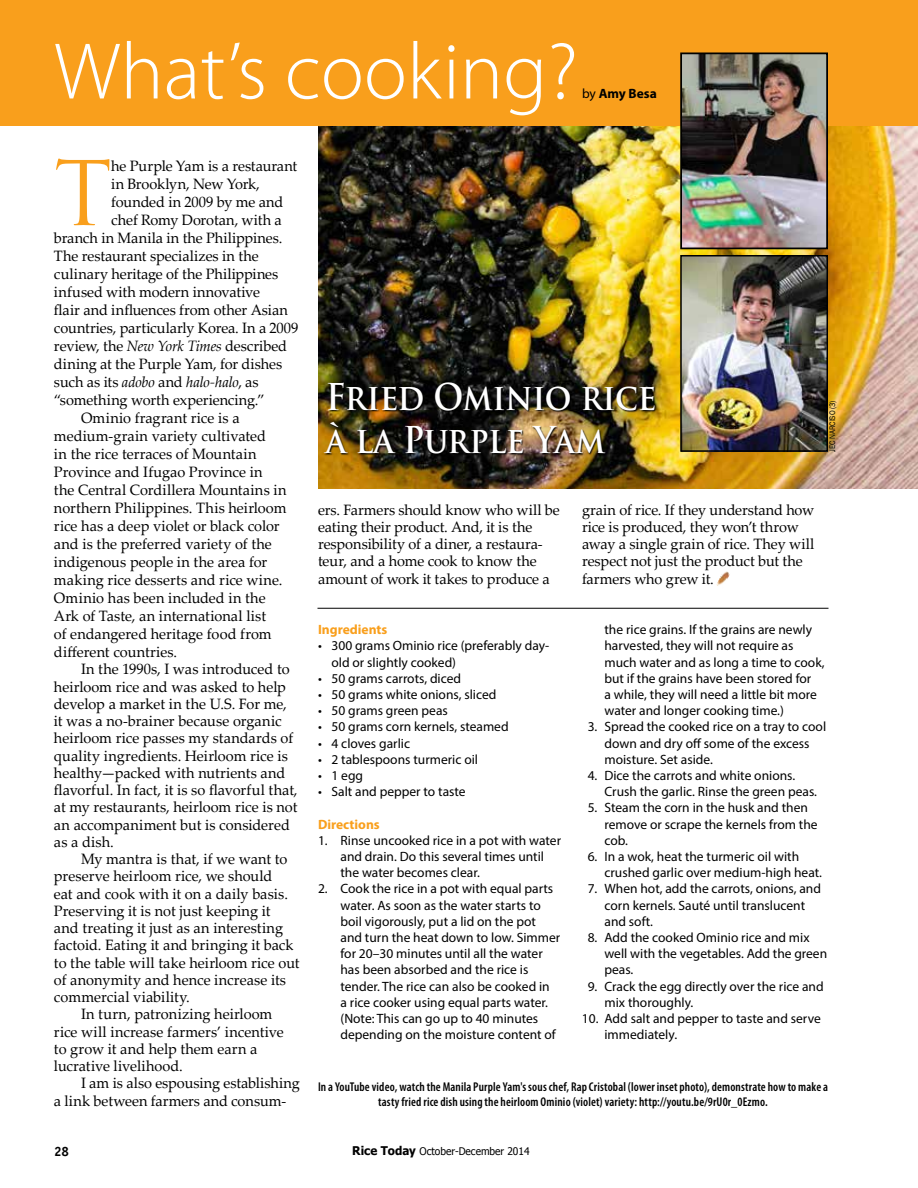
<style>
.page{position:relative;width:918px;height:1188px;background:#fff}
.page>*{position:absolute;margin:0;border:0;box-sizing:border-box;transform-origin:0 0}
.t1{font:86.7px "Trajan Pro";color:#f99f1c}
.t2{font:300 80.85px "Myriad Pro";color:#fff}
.t3{font:700 36px/43.2px "Trajan Pro";letter-spacing:-.01em;color:#fff;scale:.9 1}
.t4{font:15px/17.2px "Palatino Linotype";color:#000}
.t5{font:15px "Palatino Linotype";letter-spacing:-.02em;color:#000}
.t6{font:13.5px/16.2px "Myriad Pro";color:#000}
.t7{font:700 13.5px "Myriad Pro";color:#f99f1c}
.t8{font:700 13.5px "Myriad Pro";color:#000}
.t9{font:700 13.5px "Officina Sans Std";color:#000}
.t10{font:600 condensed 12.75px/15px "Myriad Pro";letter-spacing:.01em;color:#000;text-align:center}
.t11{font:10.5px "Tahoma";color:#000}
.t12{font:8.25px "Franklin Gothic";letter-spacing:-.005em;color:#000;scale:.9 1}
.s1{font-weight:400}
.s2{font-style:italic}
.s3{font-weight:700;font-size:12px}
</style>
<div class="page">
<img style="left:318px;top:126px;width:600px;height:363px">
<div style="left:0;top:0;width:918px;height:126px;background:#f99f1c"></div>
<img style="left:683px;top:55px;width:142px;height:191px">
<div style="left:680px;top:52px;width:148px;height:197px;border:2px solid #000"></div>
<img style="left:324px;top:382px;width:333px;height:74px">
<hr style="left:318px;top:608px;width:510px;height:1px;background:#000">
<img style="left:683px;top:258px;width:142px;height:191px">
<div style="left:680px;top:255px;width:148px;height:197px;border:2px solid #000"></div>
<img style="left:716px;top:571px;width:14px;height:15px">
<h2 class="t2" style="left:54px;top:27px;width:526px">What’s cooking?</h2>
<p class="t8" style="left:582px;top:85px;width:76px"><span class="s1">by</span> Amy Besa</p>
<h1 class="t1" style="left:54px;top:138px;width:60px">T</h1>
<p class="t4" style="left:111px;top:157px;width:188px">he Purple Yam is a restaurant</p>
<p class="t5" style="left:111px;top:173px;width:150px">in Brooklyn, New York,</p>
<p class="t4" style="left:111px;top:193px;width:174px">founded in 2009 by me and</p>
<p class="t4" style="left:111px;top:211px;width:172px">chef Romy Dorotan, with a</p>
<p class="t4" style="left:54px;top:229px;width:230px">branch in Manila in the Philippines.</p>
<p class="t4" style="left:54px;top:247px;width:206px">The restaurant specializes in the</p>
<p class="t4" style="left:54px;top:265px;width:226px">culinary heritage of the Philippines</p>
<p class="t4" style="left:54px;top:283px;width:208px">infused with modern innovative</p>
<p class="t4" style="left:54px;top:301px;width:236px">flair and influences from other Asian</p>
<p class="t4" style="left:54px;top:319px;width:246px">countries, particularly Korea. In a 2009</p>
<p class="t4" style="left:54px;top:337px;width:235px">review, the <span class="s2">New York Times</span> described</p>
<p class="t4" style="left:54px;top:355px;width:230px">dining at the Purple Yam, for dishes</p>
<p class="t4" style="left:54px;top:373px;width:206px">such as its <span class="s2">adobo</span> and <span class="s2">halo-halo</span>, as</p>
<p class="t4" style="left:54px;top:391px;width:212px">“something worth experiencing.”</p>
<p class="t4" style="left:81px;top:409px;width:160px">Ominio fragrant rice is a</p>
<p class="t4" style="left:54px;top:427px;width:214px">medium-grain variety cultivated</p>
<p class="t4" style="left:54px;top:445px;width:204px">in the rice terraces of Mountain</p>
<p class="t4" style="left:54px;top:463px;width:210px">Province and Ifugao Province in</p>
<p class="t4" style="left:54px;top:481px;width:234px">the Central Cordillera Mountains in</p>
<p class="t4" style="left:54px;top:499px;width:234px">northern Philippines. This heirloom</p>
<p class="t4" style="left:54px;top:517px;width:227px">rice has a deep violet or black color</p>
<p class="t4" style="left:54px;top:535px;width:219px">and is the preferred variety of the</p>
<p class="t4" style="left:54px;top:553px;width:215px">indigenous people in the area for</p>
<p class="t4" style="left:54px;top:571px;width:230px">making rice desserts and rice wine.</p>
<p class="t4" style="left:54px;top:589px;width:213px">Ominio has been included in the</p>
<p class="t4" style="left:54px;top:607px;width:214px">Ark of Taste, an international list</p>
<p class="t4" style="left:54px;top:625px;width:219px">of endangered heritage food from</p>
<p class="t4" style="left:54px;top:643px;width:125px">different countries.</p>
<p class="t4" style="left:81px;top:660px;width:210px">In the 1990s, I was introduced to</p>
<p class="t4" style="left:54px;top:677px;width:234px">heirloom rice and was asked to help</p>
<p class="t4" style="left:54px;top:694px;width:234px">develop a market in the U.S. For me,</p>
<p class="t4" style="left:54px;top:712px;width:229px">it was a no-brainer because organic</p>
<p class="t4" style="left:54px;top:729px;width:241px">heirloom rice passes my standards of</p>
<p class="t4" style="left:54px;top:746px;width:236px">quality ingredients. Heirloom rice is</p>
<p class="t4" style="left:54px;top:763px;width:233px">healthy—packed with nutrients and</p>
<p class="t4" style="left:54px;top:781px;width:245px">flavorful. In fact, it is so flavorful that,</p>
<p class="t4" style="left:54px;top:798px;width:245px">at my restaurants, heirloom rice is not</p>
<p class="t4" style="left:54px;top:815px;width:238px">an accompaniment but is considered</p>
<p class="t4" style="left:54px;top:832px;width:61px">as a dish.</p>
<p class="t4" style="left:81px;top:850px;width:208px">My mantra is that, if we want to</p>
<p class="t4" style="left:54px;top:867px;width:220px">preserve heirloom rice, we should</p>
<p class="t4" style="left:54px;top:884px;width:235px">eat and cook with it on a daily basis.</p>
<p class="t4" style="left:54px;top:901px;width:218px">Preserving it is not just keeping it</p>
<p class="t4" style="left:54px;top:919px;width:231px">and treating it just as an interesting</p>
<p class="t4" style="left:54px;top:936px;width:241px">factoid. Eating it and bringing it back</p>
<p class="t4" style="left:54px;top:953px;width:247px">to the table will take heirloom rice out</p>
<p class="t4" style="left:54px;top:970px;width:234px">of anonymity and hence increase its</p>
<p class="t4" style="left:54px;top:988px;width:137px">commercial viability.</p>
<p class="t4" style="left:81px;top:1005px;width:193px">In turn, patronizing heirloom</p>
<p class="t4" style="left:54px;top:1022px;width:231px">rice will increase farmers’ incentive</p>
<p class="t4" style="left:54px;top:1039px;width:205px">to grow it and help them earn a</p>
<p class="t4" style="left:54px;top:1057px;width:130px">lucrative livelihood.</p>
<p class="t4" style="left:81px;top:1074px;width:220px">I am is also espousing establishing</p>
<p class="t4" style="left:54px;top:1091px;width:234px">a link between farmers and consum-</p>
<h3 class="t3" style="left:326px;top:376px;width:369px">Fried Ominio rice à la Purple Yam</h3>
<p class="t12" style="left:827px;top:452px;width:59px;rotate:-90deg">JEC NARCISO (3)</p>
<p class="t4" style="left:318px;top:500px;width:243px">ers. Farmers should know who will be eating their product. And, it is the responsibility of a diner, a restaura&shy;teur, and a home cook to know the amount of work it takes to produce a</p>
<p class="t7" style="left:318px;top:621px;width:71px">Ingredients</p>
<p class="t6" style="left:332px;top:637px;width:219px;text-indent:-14px">• 300 grams Ominio rice (preferably day&shy;old or slightly cooked)</p>
<p class="t6" style="left:318px;top:670px;width:145px">• 50 grams carrots, diced</p>
<p class="t6" style="left:318px;top:686px;width:180px">• 50 grams white onions, sliced</p>
<p class="t6" style="left:318px;top:702px;width:131px">• 50 grams green peas</p>
<p class="t6" style="left:318px;top:718px;width:192px">• 50 grams corn kernels, steamed</p>
<p class="t6" style="left:318px;top:735px;width:94px">• 4 cloves garlic</p>
<p class="t6" style="left:318px;top:751px;width:162px">• 2 tablespoons turmeric oil</p>
<p class="t6" style="left:318px;top:767px;width:47px">• 1 egg</p>
<p class="t6" style="left:318px;top:783px;width:149px">• Salt and pepper to taste</p>
<p class="t7" style="left:318px;top:815px;width:63px">Directions</p>
<p class="t6" style="left:341px;top:832px;width:222px;text-indent:-23px">1. Rinse uncooked rice in a pot with water and drain. Do this several times until the water becomes clear.</p>
<p class="t6" style="left:341px;top:880px;width:221px;text-indent:-23px">2. Cook the rice in a pot with equal parts water. As soon as the water starts to boil vigorously, put a lid on the pot and turn the heat down to low. Simmer for 20–30 minutes until all the water has been absorbed and the rice is tender. The rice can also be cooked in<br>a rice cooker using equal parts water. (Note: This can go up to 40 minutes depending on the moisture content of</p>
<p class="t4" style="left:582px;top:500px;width:234px">grain of rice. If they understand how rice is produced, they won’t throw away a single grain of rice. They will respect not just the product but the farmers who grew it.</p>
<p class="t6" style="left:604px;top:621px;width:222px">the rice grains. If the grains are newly harvested, they will not require as much water and as long a time to cook, but if the grains have been stored for<br>a while, they will need a little bit more water and longer cooking time.)</p>
<p class="t6" style="left:604px;top:718px;width:223px;text-indent:-17px">3. Spread the cooked rice on a tray to cool down and dry off some of the excess moisture. Set aside.</p>
<p class="t6" style="left:604px;top:767px;width:214px;text-indent:-17px">4. Dice the carrots and white onions.<br>Crush the garlic. Rinse the green peas.</p>
<p class="t6" style="left:604px;top:799px;width:215px;text-indent:-17px">5. Steam the corn in the husk and then remove or scrape the kernels from the cob.</p>
<p class="t6" style="left:604px;top:848px;width:219px;text-indent:-17px">6. In a wok, heat the turmeric oil with crushed garlic over medium-high heat.</p>
<p class="t6" style="left:604px;top:880px;width:218px;text-indent:-17px">7. When hot, add the carrots, onions, and corn kernels. Sauté until translucent and soft.</p>
<p class="t6" style="left:604px;top:929px;width:224px;text-indent:-17px">8. Add the cooked Ominio rice and mix well with the vegetables. Add the green peas.</p>
<p class="t6" style="left:604px;top:978px;width:221px;text-indent:-17px">9. Crack the egg directly over the rice and mix thoroughly.</p>
<p class="t6" style="left:604px;top:1010px;width:218px;text-indent:-23px">10. Add salt and pepper to taste and serve immediately.</p>
<p class="t10" style="left:318px;top:1080px;width:512px">In a YouTube video, watch the Manila Purple Yam's sous chef, Rap Cristobal (lower inset photo), demonstrate how to make a tasty fried rice dish using the heirloom Ominio (violet) variety: http://youtu.be/9rU0r_0Ezmo.</p>
<p class="t9" style="left:54px;top:1143px;width:17px">28</p>
<p class="t11" style="left:352px;top:1144px;width:179px"><span class="s3">Rice Today</span> October-December 2014</p>
</div>
